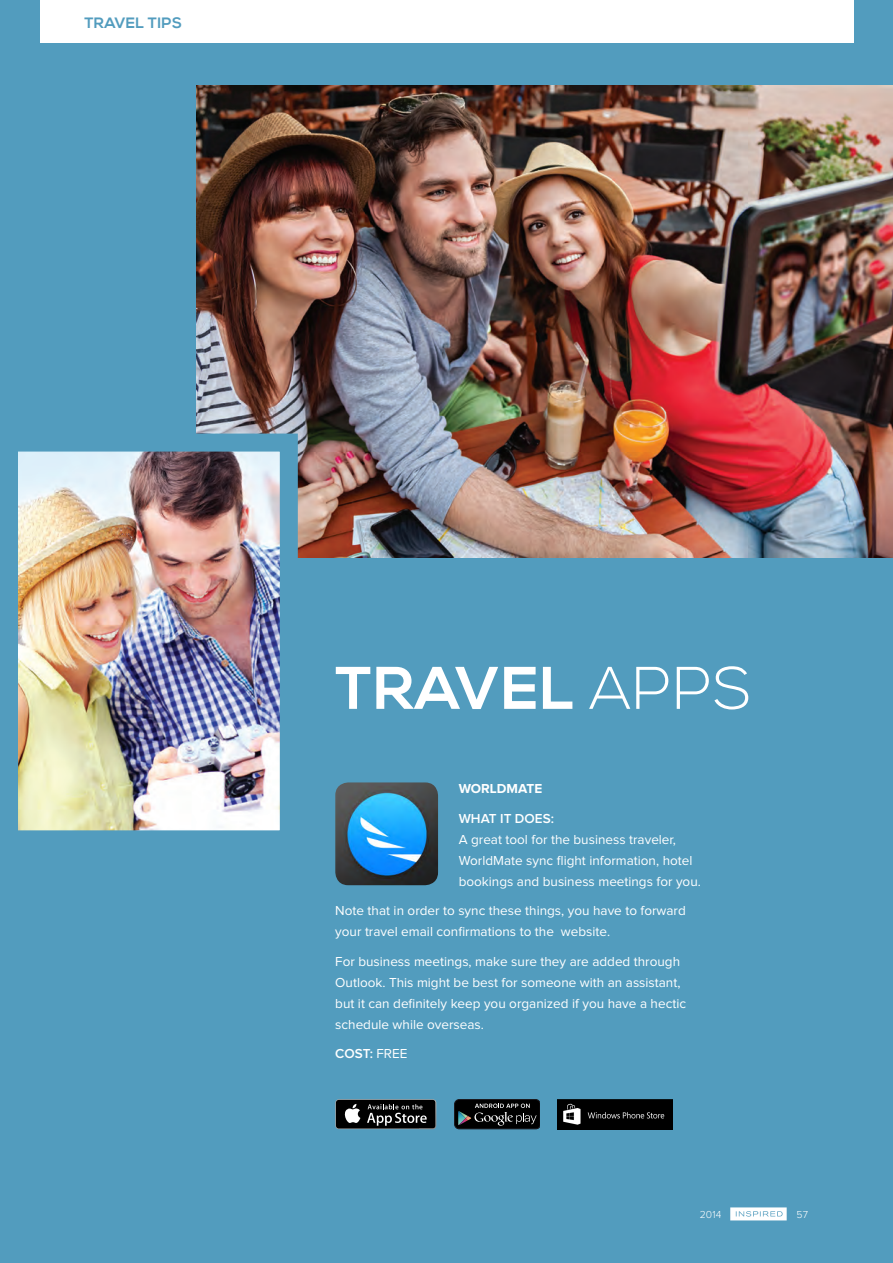
<style>
.page{position:relative;width:893px;height:1263px;background:#529cbe}
.page>*{position:absolute;margin:0;border:0;box-sizing:border-box;transform-origin:0 0}
.Header_Light{font:700 60px "Nexa";letter-spacing:.02em;color:#fff}
.Header_Light-2{font:700 15px "Nexa";letter-spacing:.02em;color:#529cbe}
.Story_01{font:13.5px/21px "Proxima Nova";color:#fff}
.Story_01-2{font:600 13.5px "Proxima Nova";color:#fff}
.Story_01-3{font:700 13.5px "Proxima Nova";color:#fff}
.t1{font:300 10.5px "Proxima Nova";letter-spacing:.01em;color:#fff}
.s1{font-weight:300}
.s2{font-weight:400}
</style>
<div class="page">
<img style="left:197px;top:85px;width:696px;height:473px">
<img style="left:19px;top:453px;width:260px;height:376px">
<img style="left:335px;top:782px;width:103px;height:103px">
<svg style="left:335px;top:1099px;width:101px;height:30px"></svg>
<div style="left:336px;top:1100px;width:100px;height:28px;background:#000;border-radius:3px"></div>
<svg style="left:344px;top:1104px;width:16px;height:19px"></svg>
<img style="left:419px;top:1100px;width:17px;height:29px">
<svg style="left:367px;top:1104px;width:60px;height:22px"></svg>
<svg style="left:454px;top:1099px;width:85px;height:30px"></svg>
<img style="left:557px;top:1099px;width:116px;height:30px">
<div style="left:40px;top:0;width:814px;height:43px;background:#fff"></div>
<svg style="left:730px;top:1207px;width:57px;height:13px"></svg>
<p class="Header_Light-2" style="left:84px;top:14px;width:99px">TRAVEL TIPS</p>
<p class="Header_Light" style="left:335px;top:653px;width:417px">TRAVEL <span class="s1">APPS</span></p>
<p class="Story_01-3" style="left:459px;top:782px;width:85px">WORLDMATE</p>
<p class="Story_01-2" style="left:459px;top:812px;width:97px">WHAT IT DOES:</p>
<p class="Story_01" style="left:459px;top:829px;width:244px">A great tool for the business traveler,<br>WorldMate sync flight information, hotel bookings and business meetings for you.</p>
<p class="Story_01" style="left:335px;top:901px;width:352px">Note that in order to sync these things, you have to forward your travel email confirmations to the website.</p>
<p class="Story_01" style="left:335px;top:951px;width:352px">For business meetings, make sure they are added through Outlook. This might be best for someone with an assistant, but it can definitely keep you organized if you have a hectic schedule while overseas.</p>
<p class="Story_01-2" style="left:335px;top:1047px;width:74px">COST: <span class="s2">FREE</span></p>
<p class="t1" style="left:700px;top:1209px;width:23px">2014</p>
<p class="t1" style="left:796px;top:1209px;width:13px">57</p>
</div>
